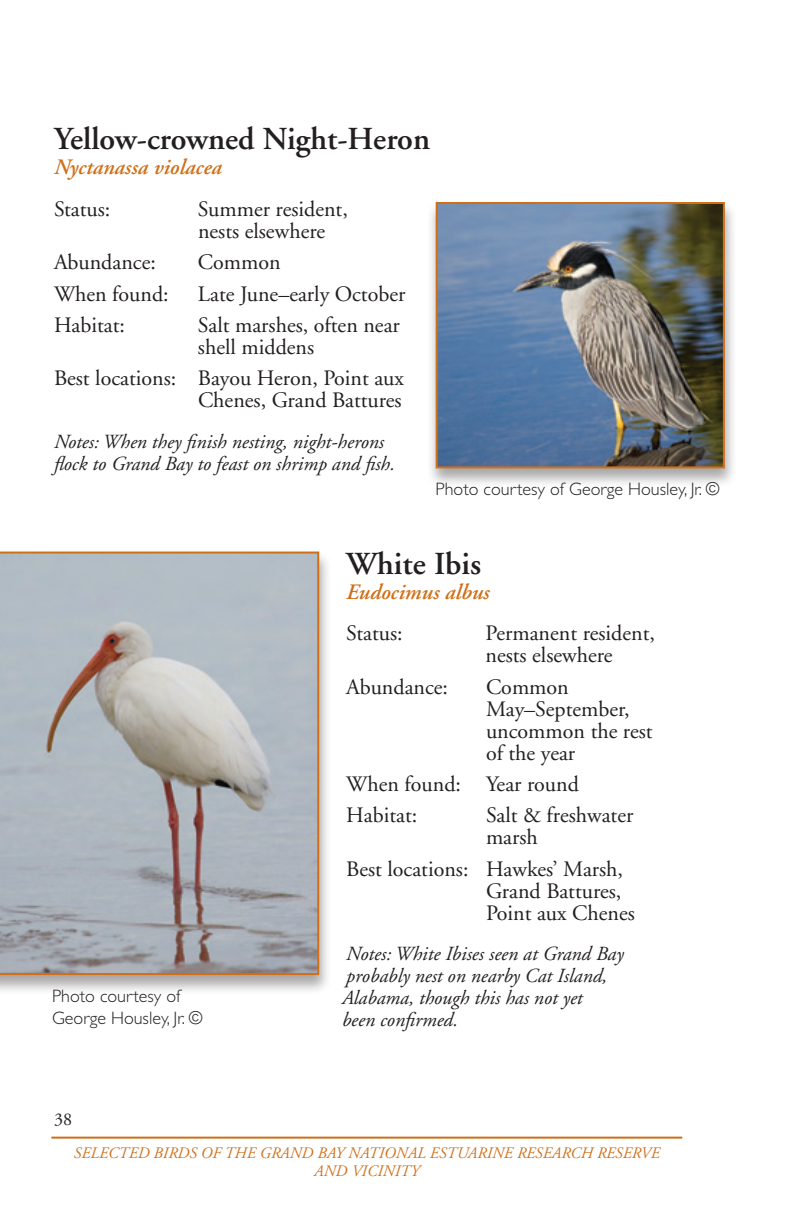
<style>
.page{position:relative;width:792px;height:1224px;background:#fff}
.page>*{position:absolute;margin:0;border:0;box-sizing:border-box;transform-origin:0 0}
.BIRD_headline_GarSem{font:600 32px "Adobe Garamond";color:#231f20}
.BIRD_Specification_G{font:22px/22px "Adobe Garamond";color:#231f20}
.BIRD_SubheadORG_GIta{font:italic 600 22px "Adobe Garamond";color:#d06f18}
.BIRD_Notes_GarIta_10{font:italic 20px/22px "Adobe Garamond";color:#231f20}
.t1{font:300 18px/21.6px "Gill Sans";color:#231f20}
.t2{font:18px "Adobe Garamond";color:#231f20}
.t3{font:italic 16px/18px "Adobe Garamond";color:#d06f18;text-align:center}
</style>
<div class="page">
<hr style="left:51px;top:1137px;width:631px;height:2px;background:#d06f18">
<div style="left:426px;top:200px;width:311px;height:288px;background:#231f20;opacity:.4"></div>
<img style="left:439px;top:205px;width:283px;height:260px">
<div style="left:436px;top:202px;width:289px;height:266px;border:2px solid #d06f18"></div>
<div style="left:0;top:549px;width:332px;height:446px;background:#231f20;opacity:.4"></div>
<svg style="left:0;top:552px;width:319px;height:423px;background:#acb0b4"></svg>
<p class="BIRD_headline_GarSem" style="left:54px;top:122px;width:378px">Yellow-crowned Night-Heron</p>
<p class="BIRD_SubheadORG_GIta" style="left:54px;top:155px;width:169px">Nyctanassa violacea</p>
<p class="BIRD_Specification_G" style="left:54px;top:199px;width:58px">Status:</p>
<p class="BIRD_Specification_G" style="left:198px;top:199px;width:151px">Summer resident, nests elsewhere</p>
<p class="BIRD_Specification_G" style="left:54px;top:252px;width:103px">Abundance:</p>
<p class="BIRD_Specification_G" style="left:198px;top:252px;width:84px">Common</p>
<p class="BIRD_Specification_G" style="left:54px;top:283px;width:116px">When found:</p>
<p class="BIRD_Specification_G" style="left:198px;top:283px;width:209px">Late June–early October</p>
<p class="BIRD_Specification_G" style="left:54px;top:315px;width:73px">Habitat:</p>
<p class="BIRD_Specification_G" style="left:198px;top:315px;width:203px">Salt marshes, often near shell middens</p>
<p class="BIRD_Specification_G" style="left:54px;top:368px;width:352px;text-align:right">Best locations: Bayou Heron, Point aux<br>Chenes, Grand Battures</p>
<p class="BIRD_Notes_GarIta_10" style="left:54px;top:431px;width:343px">Notes: When they finish nesting, night-herons flock to Grand Bay to feast on shrimp and fish.</p>
<p class="t1" style="left:52px;top:985px;width:152px">Photo courtesy of<br>George Housley, Jr. ©</p>
<p class="t2" style="left:54px;top:1110px;width:19px">38</p>
<p class="t1" style="left:436px;top:478px;width:286px">Photo courtesy of George Housley, Jr. ©</p>
<p class="BIRD_headline_GarSem" style="left:346px;top:546px;width:136px">White Ibis</p>
<p class="BIRD_SubheadORG_GIta" style="left:346px;top:580px;width:145px">Eudocimus albus</p>
<p class="BIRD_Specification_G" style="left:346px;top:623px;width:58px">Status:</p>
<p class="BIRD_Specification_G" style="left:485px;top:623px;width:171px">Permanent resident, nests elsewhere</p>
<p class="BIRD_Specification_G" style="left:346px;top:676px;width:103px">Abundance:</p>
<p class="BIRD_Specification_G" style="left:486px;top:676px;width:168px">Common<br>May–September, uncommon the rest of the year</p>
<p class="BIRD_Specification_G" style="left:346px;top:774px;width:234px">When found: Year round</p>
<p class="BIRD_Specification_G" style="left:346px;top:805px;width:73px">Habitat:</p>
<p class="BIRD_Specification_G" style="left:486px;top:805px;width:149px">Salt &amp; freshwater marsh</p>
<p class="BIRD_Specification_G" style="left:486px;top:858px;width:150px;text-indent:-140px">Best locations: Hawkes’ Marsh,<br>Grand Battures,<br>Point aux Chenes</p>
<p class="BIRD_Notes_GarIta_10" style="left:342px;top:943px;width:283px">Notes: White Ibises seen at Grand Bay probably nest on nearby Cat Island,<br>Alabama, though this has not yet<br>been confirmed.</p>
<p class="t3" style="left:74px;top:1144px;width:587px">SELECTED BIRDS OF THE GRAND BAY NATIONAL ESTUARINE RESEARCH RESERVE<br>AND VICINITY</p>
</div>
